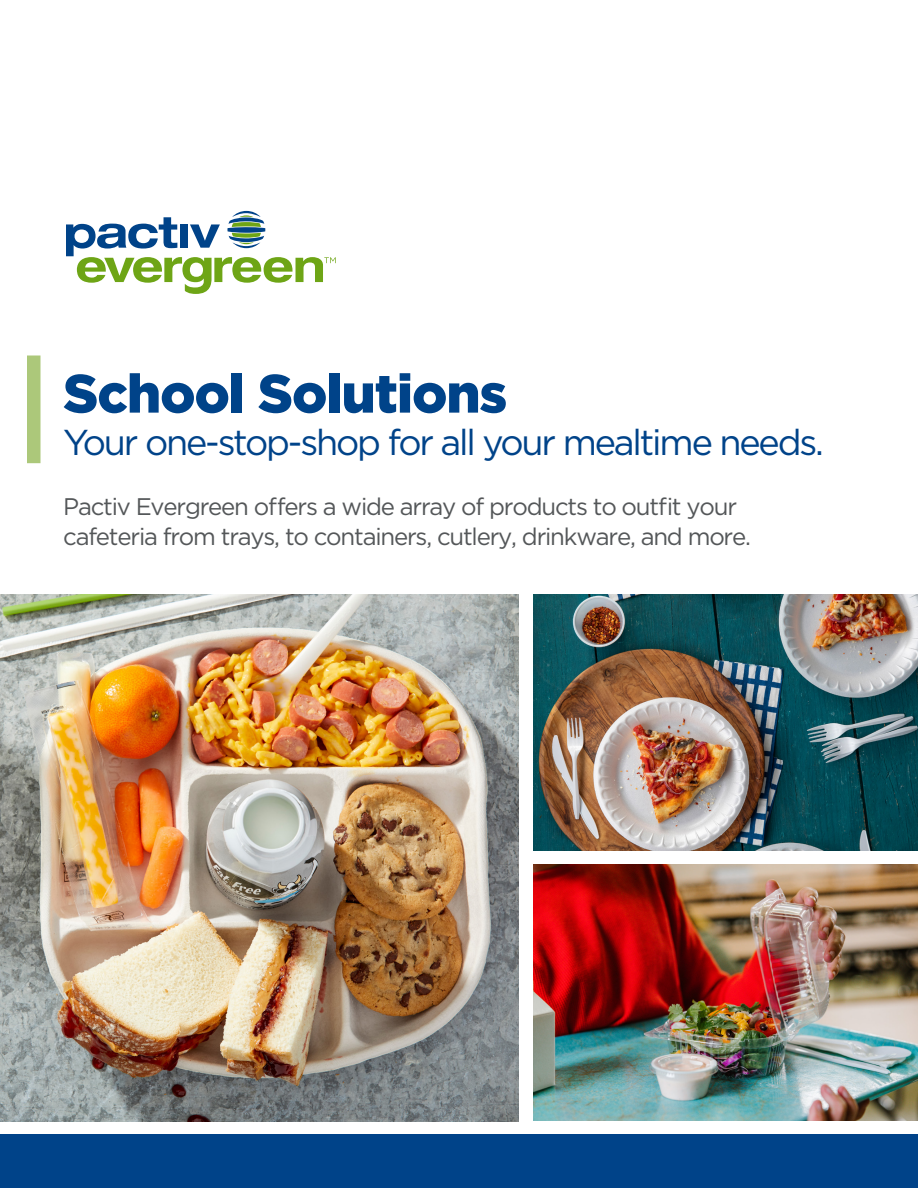
<style>
.page{position:relative;width:918px;height:1188px;background:#fff}
.page>*{position:absolute;margin:0;border:0;box-sizing:border-box;transform-origin:0 0}
.Cover_Headline{font:900 54px "Gotham";letter-spacing:-.02em;color:#004389}
.Cover_Subhead{font:36px "Gotham";letter-spacing:-.06em;color:#004389}
.Cover_Intro_Copy{font:24px/30px "Gotham";letter-spacing:-.05em;color:#545759}
</style>
<div class="page">
<div style="left:27px;top:356px;width:13px;height:107px;background:#acc87a"></div>
<div style="left:0;top:1134px;width:918px;height:54px;background:#004389"></div>
<svg style="left:66px;top:211px;width:270px;height:83px"></svg>
<img style="left:0;top:594px;width:519px;height:528px">
<img style="left:533px;top:594px;width:385px;height:256px">
<img style="left:533px;top:864px;width:385px;height:256px">
<p class="Cover_Headline" style="left:63px;top:356px;width:446px">School Solutions</p>
<p class="Cover_Subhead" style="left:63px;top:419px;width:762px">Your one-stop-shop for all your mealtime needs.</p>
<p class="Cover_Intro_Copy" style="left:63px;top:491px;width:689px">Pactiv Evergreen offers a wide array of products to outfit your cafeteria from trays, to containers, cutlery, drinkware, and more.</p>
</div>
